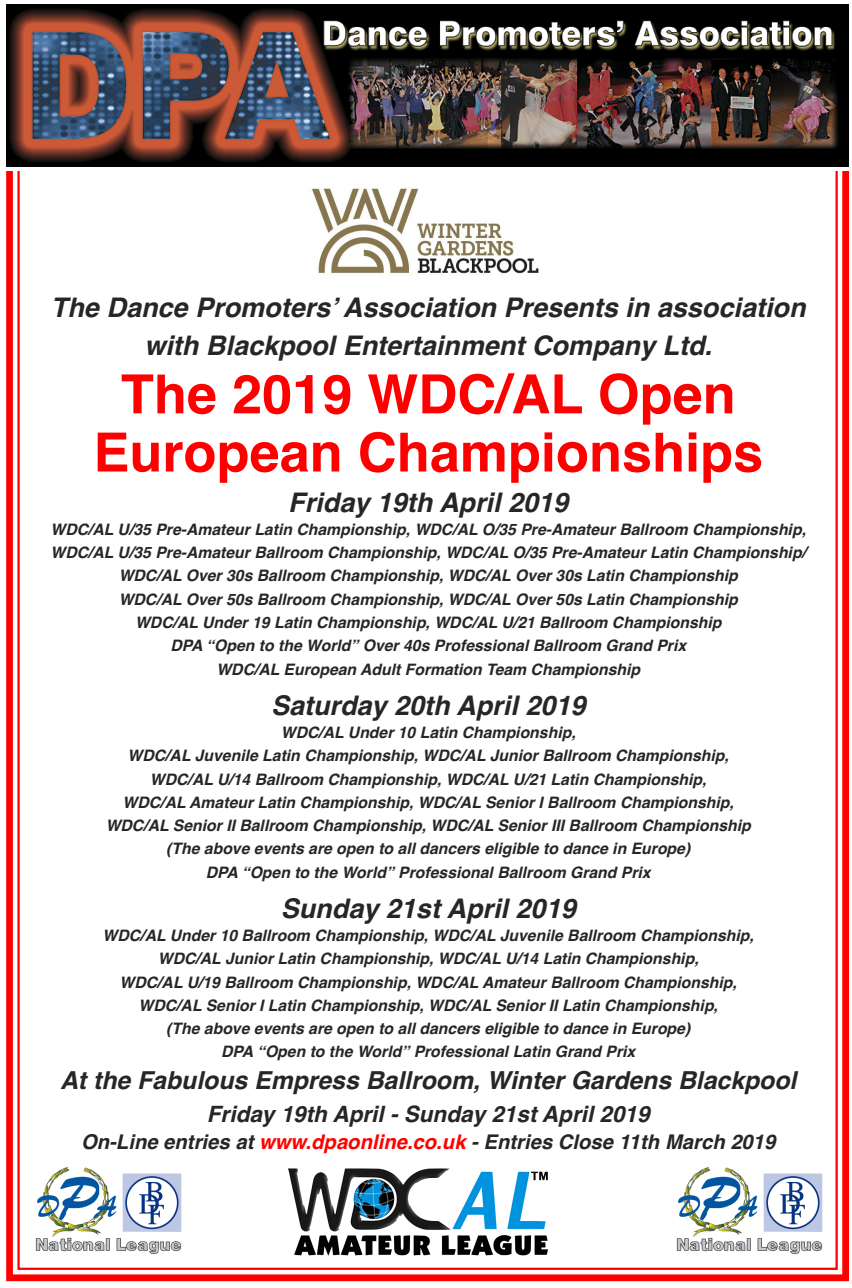
<style>
.page{position:relative;width:852px;height:1288px;background:#fff}
.page>*{position:absolute;margin:0;border:0;box-sizing:border-box;transform-origin:0 0}
.t1{font:700 54px/58.1px "Helvetica";color:#f00;text-align:center}
.t2{font:italic 700 27px/37.8px "Helvetica";color:#272526;text-align:center}
.t3{font:italic 700 24.75px "Helvetica";color:#272526}
.t4{font:italic 700 22.5px "Helvetica";color:#272526}
.t5{font:italic 700 20.25px "Helvetica";color:#272526}
.t6{font:italic 700 15.75px/23.2px "Helvetica";color:#272526;text-align:center}
.s1{color:#f00}
</style>
<div class="page">
<div style="left:6px;top:5px;width:842px;height:1275px;border:7px solid #f00"></div>
<div style="left:6px;top:5px;width:842px;height:165px;background:linear-gradient(to right,#fff,#fff)"></div>
<img style="left:6px;top:5px;width:841px;height:161px">
<img style="left:311px;top:188px;width:228px;height:86px">
<img style="left:35px;top:1167px;width:147px;height:87px">
<img style="left:676px;top:1167px;width:147px;height:87px">
<img style="left:289px;top:1168px;width:259px;height:88px">
<h2 class="t2" style="left:51px;top:289px;width:755px">The Dance Promoters’ Association Presents in association with Blackpool Entertainment Company Ltd.</h2>
<h1 class="t1" style="left:93px;top:366px;width:671px">The 2019 WDC/AL Open<br>European Championships</h1>
<h2 class="t2" style="left:288px;top:483px;width:281px">Friday 19th April 2019</h2>
<p class="t6" style="left:50px;top:518px;width:756px">WDC/AL U/35 Pre-Amateur Latin Championship, WDC/AL O/35 Pre-Amateur Ballroom Championship, WDC/AL U/35 Pre-Amateur Ballroom Championship, WDC/AL O/35 Pre-Amateur Latin Championship/ WDC/AL Over 30s Ballroom Championship, WDC/AL Over 30s Latin Championship<br>WDC/AL Over 50s Ballroom Championship, WDC/AL Over 50s Latin Championship<br>WDC/AL Under 19 Latin Championship, WDC/AL U/21 Ballroom Championship<br>DPA “Open to the World” Over 40s Professional Ballroom Grand Prix<br>WDC/AL European Adult Formation Team Championship</p>
<h2 class="t2" style="left:271px;top:686px;width:316px">Saturday 20th April 2019</h2>
<p class="t6" style="left:106px;top:720px;width:646px">WDC/AL Under 10 Latin Championship,<br>WDC/AL Juvenile Latin Championship, WDC/AL Junior Ballroom Championship, WDC/AL U/14 Ballroom Championship, WDC/AL U/21 Latin Championship,<br>WDC/AL Amateur Latin Championship, WDC/AL Senior I Ballroom Championship, WDC/AL Senior II Ballroom Championship, WDC/AL Senior III Ballroom Championship (The above events are open to all dancers eligible to dance in Europe)<br>DPA “Open to the World” Professional Ballroom Grand Prix</p>
<h2 class="t2" style="left:280px;top:889px;width:296px">Sunday 21st April 2019</h2>
<p class="t6" style="left:103px;top:923px;width:652px">WDC/AL Under 10 Ballroom Championship, WDC/AL Juvenile Ballroom Championship, WDC/AL Junior Latin Championship, WDC/AL U/14 Latin Championship,<br>WDC/AL U/19 Ballroom Championship, WDC/AL Amateur Ballroom Championship, WDC/AL Senior I Latin Championship, WDC/AL Senior II Latin Championship,<br>(The above events are open to all dancers eligible to dance in Europe)<br>DPA “Open to the World” Professional Latin Grand Prix</p>
<h3 class="t3" style="left:60px;top:1059px;width:737px">At the Fabulous Empress Ballroom, Winter Gardens Blackpool</h3>
<h3 class="t4" style="left:207px;top:1095px;width:444px">Friday 19th April - Sunday 21st April 2019</h3>
<p class="t5" style="left:81px;top:1124px;width:695px">On-Line entries at <span class="s1">www.dpaonline.co.uk</span> - Entries Close 11th March 2019</p>
</div>
